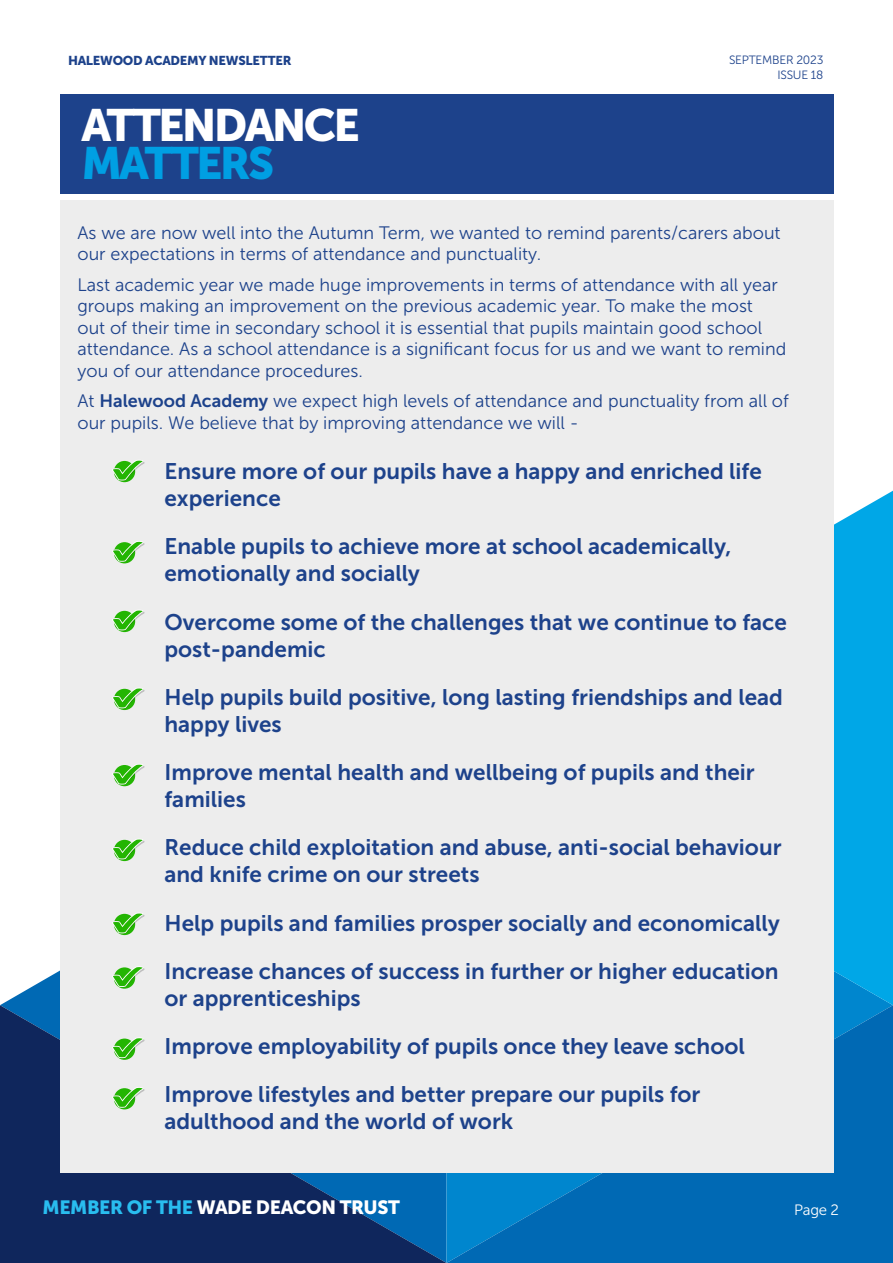
<style>
.page{position:relative;width:893px;height:1263px;background:#fff}
.page>*{position:absolute;margin:0;border:0;box-sizing:border-box;transform-origin:0 0}
.t1{font:45px "Museo Sans 900";letter-spacing:-.06em;color:#fff}
.t2{font:45px "Museo Sans 900";letter-spacing:-.06em;color:#009fe3}
.t3{font:22.5px/27px "Museo Sans 700";color:#1d428b}
.t4{font:19.05px "Museo Sans 900";letter-spacing:-.02em;color:#fff}
.t5{font:18px/21.6px "Museo Sans 300";color:#1d428b}
.t6{font:15px "Museo Sans 300";color:#fff}
.t7{font:12.75px "Museo Sans 900";letter-spacing:-.02em;color:#1d428b}
.t8{font:12px/14.4px "Museo Sans 300";letter-spacing:-.02em;color:#1d428b;text-align:right}
.s1{font-family:"Museo Sans 700"}
.s2{font-family:"Museo Sans 300";font-size:16.5px}
.s3{color:#29bdef}
</style>
<div class="page">
<svg style="left:0;top:970px;width:60px;height:35px"></svg>
<svg style="left:0;top:1005px;width:446px;height:258px;background:#0e316a"></svg>
<svg style="left:446px;top:1005px;width:447px;height:258px;background:#0b74ba"></svg>
<svg style="left:833px;top:491px;width:60px;height:514px;background:#0ca9e7"></svg>
<div style="left:60px;top:94px;width:773px;height:99px;background:#1d428b"></div>
<div style="left:60px;top:200px;width:773px;height:972px;background:#ededed"></div>
<svg style="left:112px;top:460px;width:33px;height:21px"></svg>
<svg style="left:112px;top:610px;width:33px;height:21px"></svg>
<div style="left:114px;top:542px;width:21px;height:21px;background:#23b502;border-radius:50%"></div>
<svg style="left:112px;top:541px;width:33px;height:21px"></svg>
<svg style="left:114px;top:689px;width:21px;height:21px"></svg>
<svg style="left:112px;top:688px;width:33px;height:20px"></svg>
<svg style="left:112px;top:764px;width:33px;height:21px"></svg>
<svg style="left:112px;top:839px;width:33px;height:21px"></svg>
<svg style="left:114px;top:914px;width:21px;height:21px"></svg>
<svg style="left:112px;top:913px;width:33px;height:20px"></svg>
<svg style="left:114px;top:967px;width:21px;height:22px"></svg>
<svg style="left:112px;top:966px;width:33px;height:21px"></svg>
<svg style="left:114px;top:1038px;width:21px;height:22px"></svg>
<svg style="left:112px;top:1037px;width:33px;height:21px"></svg>
<div style="left:114px;top:1088px;width:21px;height:21px;background:#23b502;border-radius:50%"></div>
<svg style="left:112px;top:1087px;width:33px;height:21px"></svg>
<p class="t7" style="left:68px;top:53px;width:225px">HALEWOOD ACADEMY NEWSLETTER</p>
<h1 class="t1" style="left:81px;top:99px;width:280px">ATTENDANCE</h1>
<h1 class="t2" style="left:81px;top:138px;width:194px">MATTERS</h1>
<p class="t8" style="left:729px;top:53px;width:96px">SEPTEMBER 2023<br>ISSUE 18</p>
<p class="t5" style="left:77px;top:222px;width:705px">As we are now well into the Autumn Term, we wanted to remind parents/carers about our expectations in terms of attendance and punctuality.</p>
<p class="t5" style="left:77px;top:274px;width:710px">Last academic year we made huge improvements in terms of attendance with all year groups making an improvement on the previous academic year. To make the most<br>out of their time in secondary school it is essential that pupils maintain good school attendance. As a school attendance is a significant focus for us and we want to remind you of our attendance procedures.</p>
<p class="t5" style="left:77px;top:390px;width:713px">At <span class="s1">Halewood Academy</span> we expect high levels of attendance and punctuality from all of our pupils. We believe that by improving attendance we will -</p>
<p class="t3" style="left:164px;top:458px;width:599px;text-indent:-42px"><span class="s2">•</span> Ensure more of our pupils have a happy and enriched life experience</p>
<p class="t3" style="left:164px;top:533px;width:568px;text-indent:-42px">• Enable pupils to achieve more at school academically, emotionally and socially</p>
<p class="t3" style="left:164px;top:608px;width:624px;text-indent:-42px">• Overcome some of the challenges that we continue to face post-pandemic</p>
<p class="t3" style="left:164px;top:683px;width:620px;text-indent:-42px">• Help pupils build positive, long lasting friendships and lead happy lives</p>
<p class="t3" style="left:164px;top:759px;width:592px;text-indent:-42px">• Improve mental health and wellbeing of pupils and their families</p>
<p class="t3" style="left:164px;top:834px;width:618px;text-indent:-42px">• Reduce child exploitation and abuse, anti-social behaviour and knife crime on our streets</p>
<p class="t3" style="left:122px;top:909px;width:659px">• Help pupils and families prosper socially and economically</p>
<p class="t3" style="left:164px;top:957px;width:616px;text-indent:-42px">• Increase chances of success in further or higher education or apprenticeships</p>
<p class="t3" style="left:122px;top:1033px;width:624px">• Improve employability of pupils once they leave school</p>
<p class="t3" style="left:164px;top:1081px;width:537px;text-indent:-42px">• Improve lifestyles and better prepare our pupils for adulthood and the world of work</p>
<p class="t4" style="left:43px;top:1196px;width:359px"><span class="s3">MEMBER OF THE</span> WADE DEACON TRUST</p>
<p class="t6" style="left:794px;top:1201px;width:46px">Page 2</p>
</div>
